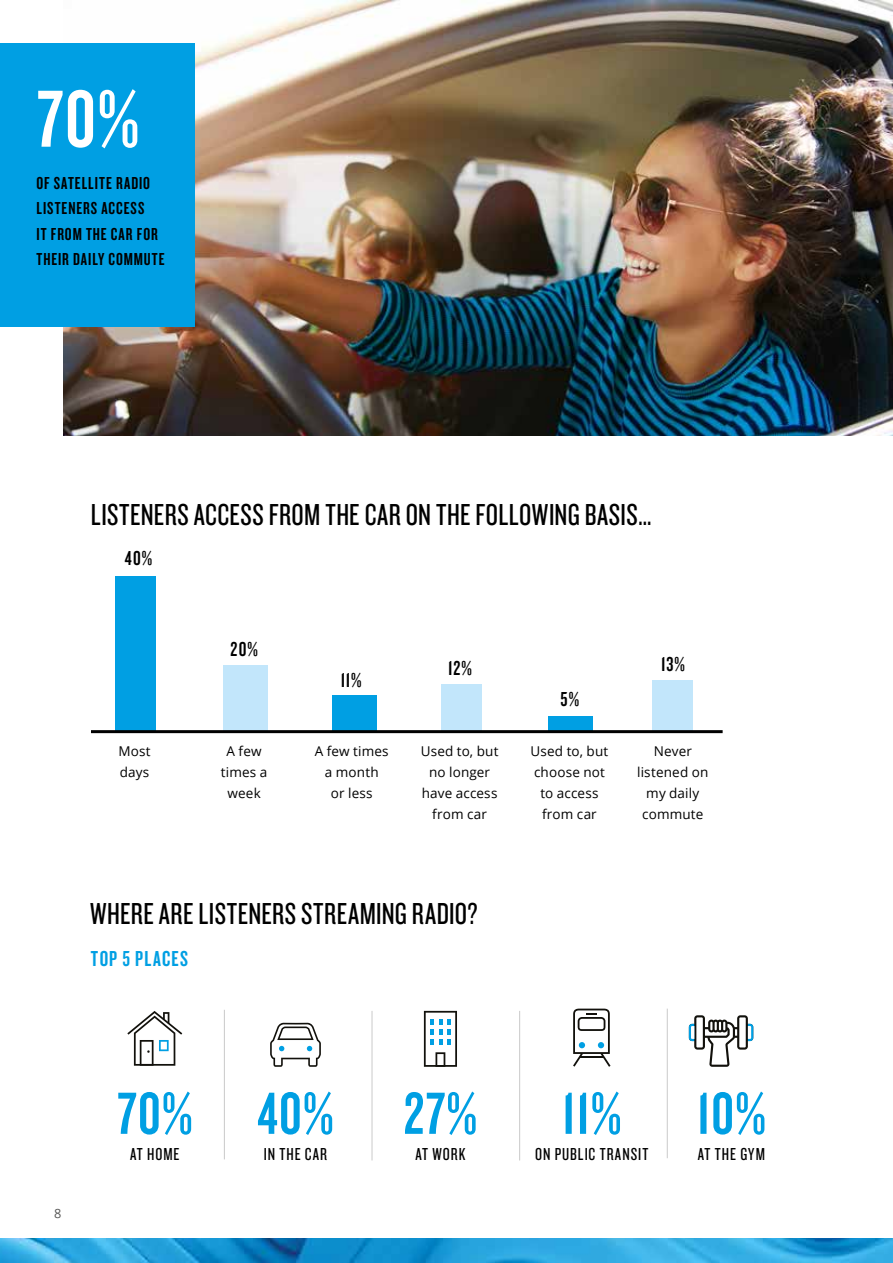
<style>
.page{position:relative;width:893px;height:1263px;background:#fff}
.page>*{position:absolute;margin:0;border:0;box-sizing:border-box;transform-origin:0 0}
.t1{font:84px "Knockout 48 Featherweight";color:#fff}
.t2{font:61.8px "Knockout 48 Featherweight";letter-spacing:.02em;color:#009fe3}
.t3{font:31.5px "Knockout 28 Junior Feathrwt";letter-spacing:.015em;color:#000}
.t4{font:22.5px "Knockout 48 Featherweight";letter-spacing:.055em;color:#009fe3}
.t5{font:21px "Knockout 48 Featherweight";letter-spacing:.04em;color:#000}
.t6{font:18px/25.5px "Knockout 48 Featherweight";letter-spacing:.055em;color:#000}
.t7{font:18px "Knockout 28 Junior Feathrwt";letter-spacing:.055em;color:#000}
.t8{font:13.5px/21px "Open Sans";letter-spacing:.01em;color:#000;text-align:center}
.t9{font:12.75px "Open Sans";color:#575756}
</style>
<div class="page">
<img style="left:0;top:1239px;width:893px;height:24px">
<img style="left:63px;top:0;width:830px;height:436px">
<svg style="left:270px;top:1023px;width:51px;height:44px"></svg>
<div style="left:0;top:43px;width:194px;height:284px;background:#009fe3"></div>
<svg style="left:127px;top:1011px;width:55px;height:55px"></svg>
<svg style="left:424px;top:1011px;width:33px;height:56px"></svg>
<svg style="left:573px;top:1008px;width:37px;height:59px"></svg>
<svg style="left:689px;top:1015px;width:64px;height:52px"></svg>
<hr style="left:224px;top:1010px;width:1px;height:149px;background:#cacaca">
<hr style="left:372px;top:1011px;width:1px;height:149px;background:#cacaca">
<hr style="left:519px;top:1011px;width:1px;height:149px;background:#cacaca">
<hr style="left:667px;top:1008px;width:1px;height:150px;background:#cacaca">
<div style="left:115px;top:576px;width:41px;height:156px;background:#009fe3"></div>
<div style="left:223px;top:665px;width:45px;height:67px;background:#c2e6fb"></div>
<div style="left:332px;top:695px;width:45px;height:37px;background:#009fe3"></div>
<div style="left:441px;top:684px;width:41px;height:48px;background:#c2e6fb"></div>
<div style="left:548px;top:716px;width:44px;height:16px;background:#009fe3"></div>
<div style="left:652px;top:680px;width:41px;height:52px;background:#c2e6fb"></div>
<hr style="left:91px;top:730px;width:632px;height:3px;background:#000">
<h1 class="t1" style="left:36px;top:68px;width:104px">70%</h1>
<h3 class="t6" style="left:36px;top:169px;width:130px">OF SATELLITE RADIO<br>LISTENERS ACCESS<br>IT FROM THE CAR FOR<br>THEIR DAILY COMMUTE</h3>
<h3 class="t3" style="left:91px;top:495px;width:562px">LISTENERS ACCESS FROM THE CAR ON THE FOLLOWING BASIS…</h3>
<h3 class="t5" style="left:125px;top:545px;width:29px">40%</h3>
<h3 class="t5" style="left:231px;top:636px;width:29px">20%</h3>
<h3 class="t5" style="left:341px;top:667px;width:22px">11%</h3>
<h3 class="t5" style="left:448px;top:655px;width:25px">12%</h3>
<h3 class="t5" style="left:561px;top:686px;width:20px">5%</h3>
<h3 class="t5" style="left:661px;top:651px;width:25px">13%</h3>
<p class="t8" style="left:118px;top:740px;width:34px;text-align:left">Most days</p>
<p class="t8" style="left:221px;top:740px;width:48px">A few times a week</p>
<p class="t8" style="left:315px;top:740px;width:76px">A few times a month<br>or less</p>
<p class="t8" style="left:421px;top:740px;width:79px">Used to, but no longer have access from car</p>
<p class="t8" style="left:531px;top:740px;width:79px">Used to, but choose not to access from car</p>
<p class="t8" style="left:637px;top:740px;width:73px">Never listened on my daily commute</p>
<h3 class="t3" style="left:90px;top:894px;width:389px">WHERE ARE LISTENERS STREAMING RADIO?</h3>
<h3 class="t4" style="left:91px;top:944px;width:98px">TOP 5 PLACES</h3>
<p class="t9" style="left:54px;top:1204px;width:9px">8</p>
<h2 class="t2" style="left:117px;top:1075px;width:77px">70%</h2>
<h3 class="t7" style="left:130px;top:1142px;width:51px">AT HOME</h3>
<h2 class="t2" style="left:257px;top:1075px;width:78px">40%</h2>
<h3 class="t7" style="left:264px;top:1142px;width:65px">IN THE CAR</h3>
<h2 class="t2" style="left:404px;top:1075px;width:75px">27%</h2>
<h3 class="t7" style="left:415px;top:1142px;width:52px">AT WORK</h3>
<h2 class="t2" style="left:562px;top:1075px;width:61px">11%</h2>
<h3 class="t7" style="left:535px;top:1142px;width:115px">ON PUBLIC TRANSIT</h3>
<h2 class="t2" style="left:697px;top:1075px;width:71px">10%</h2>
<h3 class="t7" style="left:698px;top:1142px;width:69px">AT THE GYM</h3>
</div>
